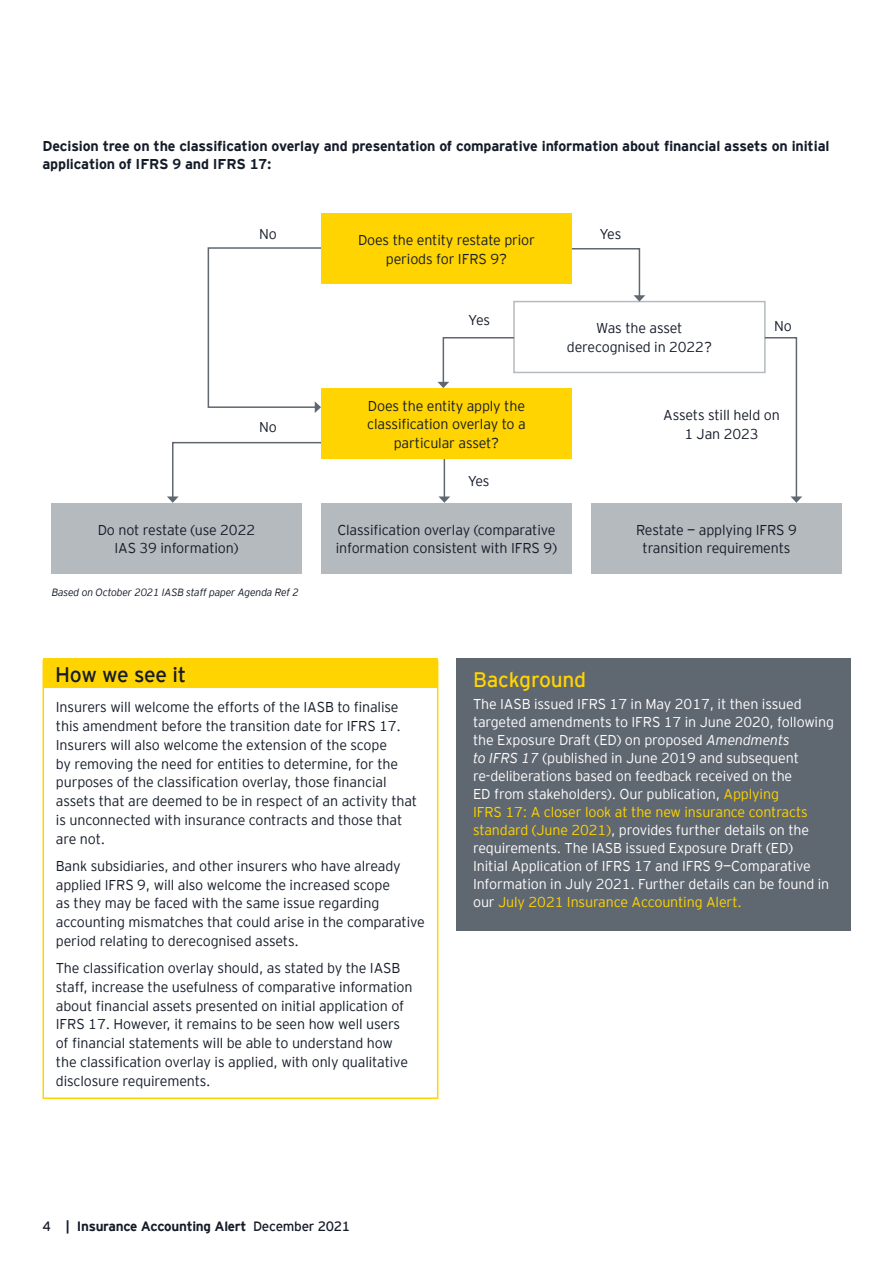
<style>
.page{position:relative;width:893px;height:1263px;background:#fff}
.page>*{position:absolute;margin:0;border:0;box-sizing:border-box;transform-origin:0 0}
.t1{font:21px "EY Interstate";letter-spacing:-.015em;color:#151c29}
.t2{font:21px "EY Interstate";letter-spacing:-.01em;color:#ffd400}
.t3{font:300 14.25px/18.8px "EY Interstate";letter-spacing:-.01em;color:#151c29;text-align:center}
.t4{font:300 14.25px/18px "EY Interstate";letter-spacing:-.01em;color:#fff}
.t5{font:700 14.25px/18.3px "EY Interstate";letter-spacing:-.01em;color:#151c29}
.t6{font:700 13.5px "EY Interstate";letter-spacing:-.02em;color:#151c29}
.t7{font:italic 300 10.5px "EY Interstate";letter-spacing:-.02em;color:#151c29}
.s1{font-style:italic}
.s2{color:#ffd400}
.s3{font-weight:400}
</style>
<div class="page">
<div style="left:321px;top:388px;width:251px;height:71px;background:#ffd400"></div>
<div style="left:321px;top:213px;width:251px;height:71px;background:#ffd400"></div>
<div style="left:321px;top:503px;width:251px;height:71px;background:#b4babd"></div>
<div style="left:591px;top:503px;width:251px;height:71px;background:#b4babd"></div>
<div style="left:513px;top:301px;width:253px;height:72px;border:2px solid #b4babd"></div>
<div style="left:51px;top:503px;width:251px;height:71px;background:#b4babd"></div>
<svg style="left:570px;top:248px;width:75px;height:54px"></svg>
<svg style="left:763px;top:336px;width:39px;height:167px"></svg>
<svg style="left:437px;top:336px;width:78px;height:52px"></svg>
<svg style="left:167px;top:441px;width:154px;height:62px"></svg>
<svg style="left:207px;top:247px;width:114px;height:166px"></svg>
<hr style="left:444px;top:459px;width:1px;height:38px;background:#5f6771">
<svg style="left:438px;top:496px;width:12px;height:7px"></svg>
<div style="left:43px;top:660px;width:395px;height:439px;border:2px solid #ffd400"></div>
<div style="left:43px;top:658px;width:395px;height:30px;background:#ffd400"></div>
<div style="left:456px;top:658px;width:395px;height:272px;background:#5f6771"></div>
<p class="t5" style="left:43px;top:136px;width:788px">Decision tree on the classification overlay and presentation of comparative information about financial assets on initial application of IFRS 9 and IFRS 17:</p>
<p class="t3" style="left:259px;top:224px;width:19px">No</p>
<p class="t3" style="left:259px;top:417px;width:19px">No</p>
<p class="t3" style="left:98px;top:519px;width:159px">Do not restate (use 2022<br>IAS 39 information)</p>
<p class="t7" style="left:52px;top:585px;width:249px">Based on October 2021 IASB staff paper Agenda Ref 2</p>
<p class="t3" style="left:358px;top:230px;width:178px">Does the entity restate prior periods for IFRS 9?</p>
<p class="t3" style="left:468px;top:310px;width:23px">Yes</p>
<p class="t3" style="left:367px;top:395px;width:160px">Does the entity apply the classification overlay to a particular asset?</p>
<p class="t3" style="left:468px;top:471px;width:23px">Yes</p>
<p class="t3" style="left:600px;top:224px;width:23px">Yes</p>
<p class="t3" style="left:567px;top:318px;width:147px">Was the asset derecognised in 2022?</p>
<p class="t3" style="left:774px;top:316px;width:19px">No</p>
<p class="t3" style="left:663px;top:405px;width:118px">Assets still held on<br>1 Jan 2023</p>
<p class="t3" style="left:336px;top:519px;width:223px;text-align:left">Classification overlay (comparative information consistent with IFRS 9)</p>
<p class="t3" style="left:636px;top:519px;width:162px">Restate — applying IFRS 9 transition requirements</p>
<h1 class="t1" style="left:55px;top:659px;width:133px">How we see it</h1>
<h1 class="t2" style="left:473px;top:665px;width:115px">Background</h1>
<p class="t4" style="left:473px;top:694px;width:362px">The IASB issued IFRS 17 in May 2017, it then issued targeted amendments to IFRS 17 in June 2020, following the Exposure Draft (ED) on proposed <span class="s1">Amendments<br>to IFRS 17</span> (published in June 2019 and subsequent re-deliberations based on feedback received on the<br>ED from stakeholders). Our publication, <span class="s2">Applying<br>IFRS 17: A closer look at the new insurance contracts standard (June 2021)</span>, provides further details on the requirements. The IASB issued Exposure Draft (ED)<br>Initial Application of IFRS 17 and IFRS 9—Comparative Information in July 2021. Further details can be found in our <span class="s2">July 2021 Insurance Accounting Alert.</span></p>
<p class="t3" style="left:56px;top:665px;width:344px;line-height:27.3px;text-align:left">•<br>Insurers will welcome the efforts of the IASB to finalise</p>
<p class="t3" style="left:56px;top:716px;width:363px;text-align:left">this amendment before the transition date for IFRS 17.<br>Insurers will also welcome the extension of the scope<br>by removing the need for entities to determine, for the purposes of the classification overlay, those financial assets that are deemed to be in respect of an activity that is unconnected with insurance contracts and those that are not.</p>
<p class="t3" style="left:56px;top:855px;width:370px;text-align:left">Bank subsidiaries, and other insurers who have already applied IFRS 9, will also welcome the increased scope<br>as they may be faced with the same issue regarding accounting mismatches that could arise in the comparative period relating to derecognised assets.</p>
<p class="t3" style="left:56px;top:958px;width:358px;text-align:left">The classification overlay should, as stated by the IASB staff, increase the usefulness of comparative information about financial assets presented on initial application of IFRS 17. However, it remains to be seen how well users of financial statements will be able to understand how the classification overlay is applied, with only qualitative disclosure requirements.</p>
<p class="t6" style="left:43px;top:1217px;width:309px"><span class="s3">4</span> | Insurance Accounting Alert <span class="s3">December 2021</span></p>
</div>
